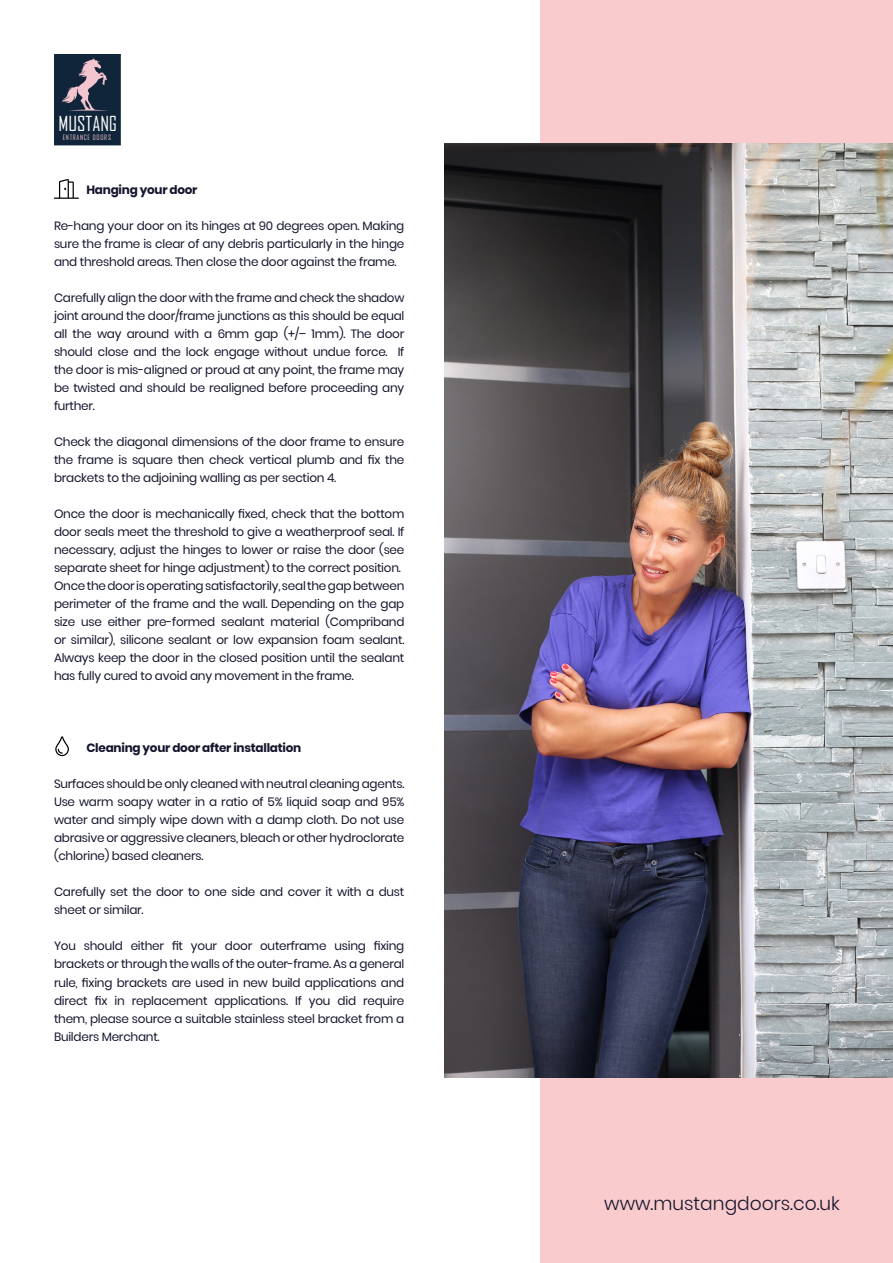
<style>
.page{position:relative;width:893px;height:1263px;background:#fff}
.page>*{position:absolute;margin:0;border:0;box-sizing:border-box;transform-origin:0 0}
.t1{font:19.8px "Agency FB";color:#fff}
.t2{font:300 18.6px "Poppins";color:#14152d}
.t3{font:12px/18px "Poppins";letter-spacing:-.02em;color:#14152d;text-align:justify}
.t4{font:700 12px "Poppins";letter-spacing:-.02em;color:#14152d}
.t5{font:7.05px "Agency FB";letter-spacing:.1em;color:#f4c5cf}
</style>
<div class="page">
<div style="left:540px;top:0;width:353px;height:1263px;background:#f9cbcd"></div>
<div style="left:54px;top:54px;width:66px;height:91px;background:#102539"></div>
<div style="left:54px;top:54px;width:67px;height:91px;border:1px solid #102539"></div>
<svg style="left:62px;top:58px;width:46px;height:53px"></svg>
<img style="left:445px;top:144px;width:448px;height:933px">
<svg style="left:54px;top:179px;width:25px;height:20px"></svg>
<svg style="left:55px;top:736px;width:14px;height:20px"></svg>
<h1 class="t1" style="left:59px;top:111px;width:60px">MUSTANG</h1>
<p class="t5" style="left:63px;top:133px;width:50px">ENTRANCE DOORS</p>
<p class="t4" style="left:86px;top:183px;width:113px">Hanging your door</p>
<p class="t3" style="left:54px;top:217px;width:352px">Re-hang your door on its hinges at 90 degrees open. Making sure the frame is clear of any debris particularly in the hinge and threshold areas. Then close the door against the frame.</p>
<p class="t3" style="left:54px;top:289px;width:352px">Carefully align the door with the frame and check the shadow joint around the door/frame junctions as this should be equal all the way around with a 6mm gap (+/– 1mm). The door should close and the lock engage without undue force. If the door is mis-aligned or proud at any point, the frame may be twisted and should be realigned before proceeding any further.</p>
<p class="t3" style="left:54px;top:433px;width:352px">Check the diagonal dimensions of the door frame to ensure the frame is square then check vertical plumb and fix the brackets to the adjoining walling as per section 4.</p>
<p class="t3" style="left:54px;top:505px;width:352px;text-align:left">Once the door is mechanically fixed, check that the bottom door seals meet the threshold to give a weatherproof seal. If necessary, adjust the hinges to lower or raise the door (see separate sheet for hinge adjustment) to the correct position.<br>Once the door is operating satisfactorily, seal the gap between perimeter of the frame and the wall. Depending on the gap size use either pre-formed sealant material (Compriband or similar), silicone sealant or low expansion foam sealant.<br>Always keep the door in the closed position until the sealant has fully cured to avoid any movement in the frame.</p>
<p class="t4" style="left:86px;top:741px;width:216px">Cleaning your door after installation</p>
<p class="t3" style="left:54px;top:775px;width:352px">Surfaces should be only cleaned with neutral cleaning agents.<br>Use warm soapy water in a ratio of 5% liquid soap and 95% water and simply wipe down with a damp cloth. Do not use abrasive or aggressive cleaners, bleach or other hydroclorate (chlorine) based cleaners.</p>
<p class="t3" style="left:54px;top:883px;width:352px">Carefully set the door to one side and cover it with a dust sheet or similar.</p>
<p class="t3" style="left:54px;top:937px;width:352px">You should either fit your door outerframe using fixing brackets or through the walls of the outer-frame. As a general rule, fixing brackets are used in new build applications and direct fix in replacement applications. If you did require them, please source a suitable stainless steel bracket from a Builders Merchant.</p>
<h2 class="t2" style="left:604px;top:1193px;width:237px">www.mustangdoors.co.uk</h2>
</div>
